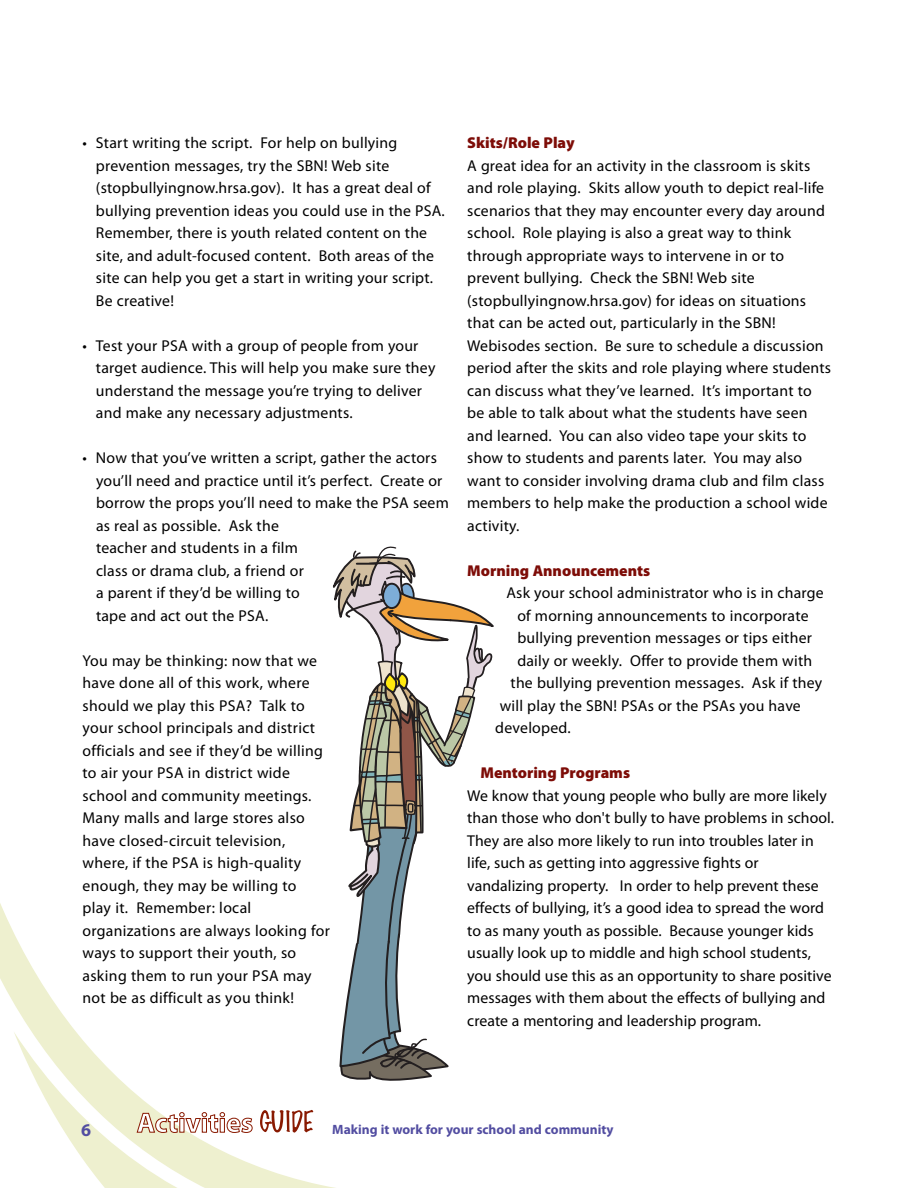
<style>
.page{position:relative;width:918px;height:1188px;background:#fff}
.page>*{position:absolute;margin:0;border:0;box-sizing:border-box;transform-origin:0 0}
.t1{font:700 18px "Myriad Pro";color:#524da1}
.t2{font:15.75px/22.5px "Myriad Pro";letter-spacing:.015em;color:#000}
.t3{font:900 15.75px "Myriad Pro";color:#7d0c07}
.t4{font:700 13.5px "Myriad Pro";color:#524da1}
</style>
<div class="page">
<svg style="left:0;top:903px;width:14px;height:100px"></svg>
<svg style="left:14px;top:934px;width:321px;height:254px"></svg>
<svg style="left:136px;top:1112px;width:117px;height:21px"></svg>
<svg style="left:260px;top:1110px;width:53px;height:23px"></svg>
<svg style="left:333px;top:547px;width:161px;height:534px"></svg>
<p class="t2" style="left:96px;top:133px;width:350px;text-indent:-13px">• Start writing the script. For help on bullying prevention messages, try the SBN! Web site (stopbullyingnow.hrsa.gov). It has a great deal of bullying prevention ideas you could use in the PSA.<br>Remember, there is youth related content on the site, and adult-focused content. Both areas of the site can help you get a start in writing your script.<br>Be creative!</p>
<p class="t2" style="left:96px;top:336px;width:341px;text-indent:-13px">• Test your PSA with a group of people from your target audience. This will help you make sure they understand the message you’re trying to deliver and make any necessary adjustments.</p>
<p class="t2" style="left:96px;top:448px;width:354px;text-indent:-14px">• Now that you’ve written a script, gather the actors you’ll need and practice until it’s perfect. Create or borrow the props you’ll need to make the PSA seem as real as possible. Ask the<br>teacher and students in a film<br>class or drama club, a friend or<br>a parent if they’d be willing to<br>tape and act out the PSA.</p>
<p class="t2" style="left:82px;top:651px;width:249px">You may be thinking: now that we have done all of this work, where should we play this PSA? Talk to your school principals and district officials and see if they’d be willing to air your PSA in district wide school and community meetings.<br>Many malls and large stores also have closed-circuit television, where, if the PSA is high-quality enough, they may be willing to<br>play it. Remember: local organizations are always looking for ways to support their youth, so asking them to run your PSA may not be as difficult as you think!</p>
<p class="t3" style="left:467px;top:137px;width:109px">Skits/Role Play</p>
<p class="t2" style="left:467px;top:156px;width:365px">A great idea for an activity in the classroom is skits and role playing. Skits allow youth to depict real-life scenarios that they may encounter every day around school. Role playing is also a great way to think through appropriate ways to intervene in or to prevent bullying. Check the SBN! Web site (stopbullyingnow.hrsa.gov) for ideas on situations that can be acted out, particularly in the SBN!<br>Webisodes section. Be sure to schedule a discussion period after the skits and role playing where students can discuss what they’ve learned. It’s important to be able to talk about what the students have seen and learned. You can also video tape your skits to show to students and parents later. You may also want to consider involving drama club and film class members to help make the production a school wide activity.</p>
<p class="t3" style="left:467px;top:565px;width:185px">Morning Announcements</p>
<p class="t2" style="left:506px;top:583px;width:319px">Ask your school administrator who is in charge</p>
<p class="t2" style="left:517px;top:606px;width:293px">of morning announcements to incorporate</p>
<p class="t2" style="left:517px;top:628px;width:296px">bullying prevention messages or tips either</p>
<p class="t2" style="left:517px;top:651px;width:296px">daily or weekly. Offer to provide them with</p>
<p class="t2" style="left:511px;top:673px;width:313px">the bullying prevention messages. Ask if they</p>
<p class="t2" style="left:500px;top:696px;width:303px">will play the SBN! PSAs or the PSAs you have</p>
<p class="t2" style="left:495px;top:718px;width:77px">developed.</p>
<p class="t3" style="left:480px;top:767px;width:151px">Mentoring Programs</p>
<p class="t2" style="left:467px;top:786px;width:368px">We know that young people who bully are more likely than those who don't bully to have problems in school.<br>They are also more likely to run into troubles later in life, such as getting into aggressive fights or vandalizing property. In order to help prevent these effects of bullying, it’s a good idea to spread the word to as many youth as possible. Because younger kids usually look up to middle and high school students, you should use this as an opportunity to share positive messages with them about the effects of bullying and create a mentoring and leadership program.</p>
<p class="t1" style="left:81px;top:1123px;width:11px">6</p>
<p class="t4" style="left:332px;top:1125px;width:283px">Making it work for your school and community</p>
</div>
